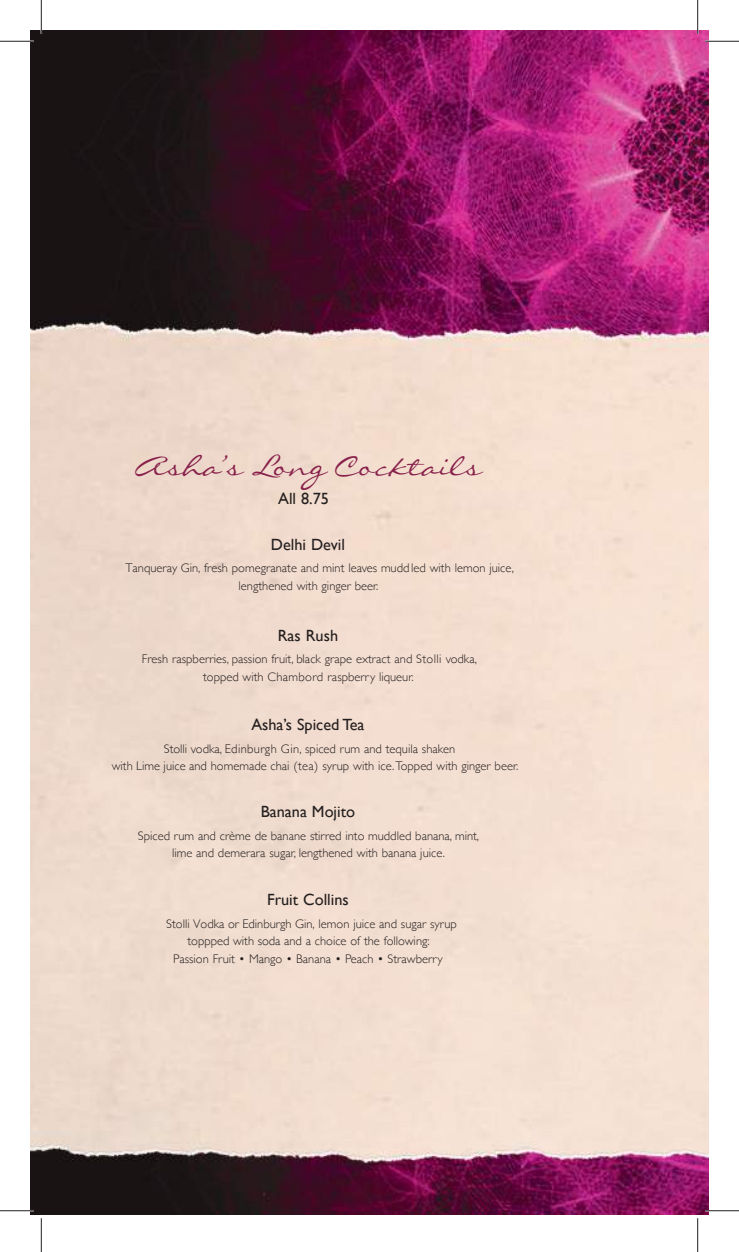
<style>
.page{position:relative;width:739px;height:1252px;background:#fff}
.page>*{position:absolute;margin:0;border:0;box-sizing:border-box;transform-origin:0 0}
.t1{font:27.5px "Liorah BT";color:#88214b}
.t2{font:16.25px "Gill Sans";color:#241f1f}
.t3{font:300 12.5px/17.5px "Gill Sans";color:#241f1f;text-align:center}
</style>
<div class="page">
<img style="left:31px;top:31px;width:676px;height:1184px">
<hr style="left:0;top:40px;width:34px;height:2px;background:#fff">
<hr style="left:704px;top:40px;width:34px;height:2px;background:#fff">
<hr style="left:40px;top:0;width:2px;height:34px;background:#fff">
<hr style="left:696px;top:0;width:2px;height:34px;background:#fff">
<hr style="left:0;top:41px;width:34px;height:1px;background:#241f1f">
<hr style="left:704px;top:41px;width:34px;height:1px;background:#241f1f">
<hr style="left:0;top:1210px;width:34px;height:1px;background:#241f1f">
<hr style="left:704px;top:1210px;width:34px;height:1px;background:#241f1f">
<hr style="left:41px;top:0;width:1px;height:34px;background:#241f1f">
<hr style="left:41px;top:1218px;width:1px;height:34px;background:#241f1f">
<hr style="left:697px;top:0;width:1px;height:34px;background:#241f1f">
<hr style="left:697px;top:1218px;width:1px;height:34px;background:#241f1f">
<h1 class="t1" style="left:134px;top:450px;width:348px">Asha’s Long Cocktails</h1>
<h2 class="t2" style="left:278px;top:489px;width:52px">All 8.75</h2>
<h2 class="t2" style="left:270px;top:535px;width:76px">Delhi Devil</h2>
<p class="t3" style="left:238px;top:559px;width:277px;text-align:left;text-indent:-113px">Tanqueray Gin, fresh pomegranate and mint leaves mudd led with lemon juice, lengthened with ginger beer.</p>
<h2 class="t2" style="left:277px;top:625px;width:62px">Ras Rush</h2>
<p class="t3" style="left:142px;top:650px;width:336px">Fresh raspberries, passion fruit, black grape extract and Stolli vodka, topped with Chambord raspberry liqueur.</p>
<h2 class="t2" style="left:251px;top:715px;width:115px">Asha’s Spiced Tea</h2>
<p class="t3" style="left:112px;top:739px;width:408px;text-align:left;text-indent:52px">Stolli vodka, Edinburgh Gin, spiced rum and tequila shaken<br>with Lime juice and homemade chai (tea) syrup with ice.Topped with ginger beer.</p>
<h2 class="t2" style="left:260px;top:802px;width:96px">Banana Mojito</h2>
<p class="t3" style="left:138px;top:826px;width:342px">Spiced rum and crème de banane stirred into muddled banana, mint, lime and demerara sugar, lengthened with banana juice.</p>
<h2 class="t2" style="left:267px;top:890px;width:83px">Fruit Collins</h2>
<p class="t3" style="left:166px;top:914px;width:292px">Stolli Vodka or Edinburgh Gin, lemon juice and sugar syrup toppped with soda and a choice of the following:<br>Passion Fruit • Mango • Banana • Peach • Strawberry</p>
</div>
